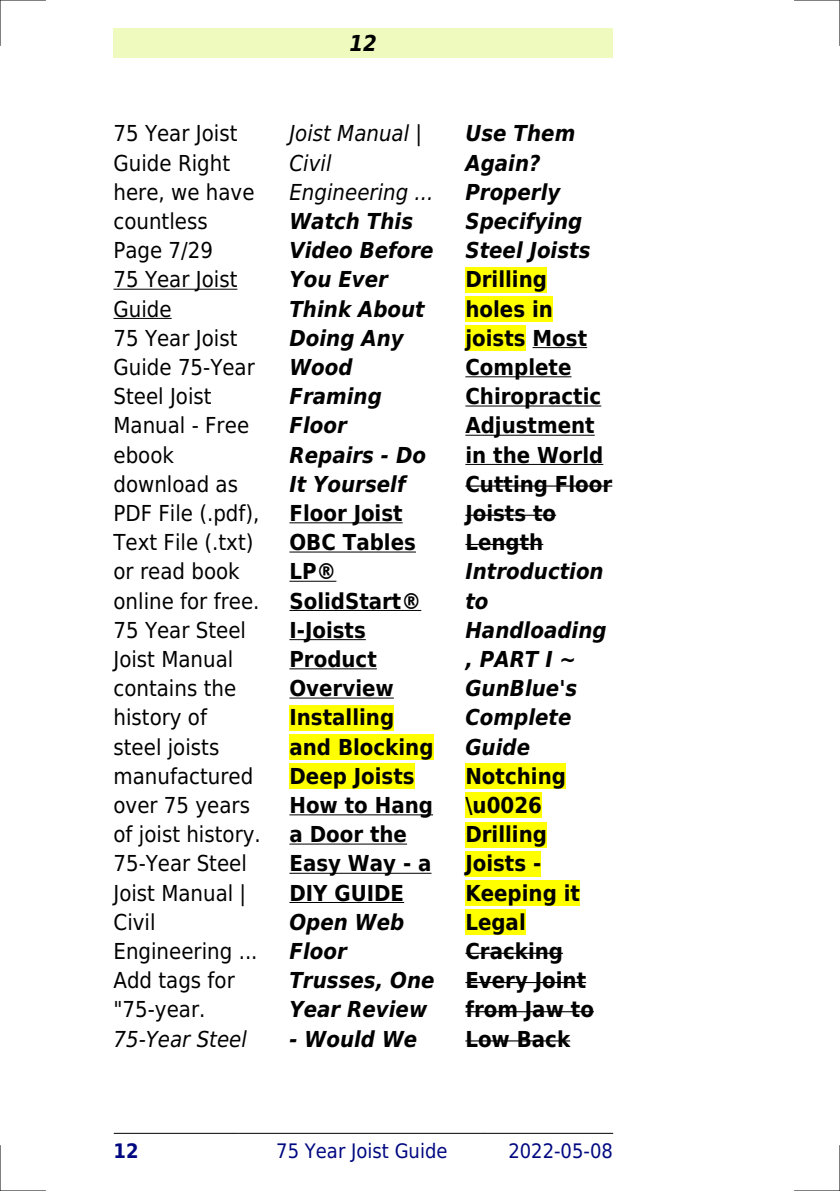
<style>
.page{position:relative;width:840px;height:1191px;background:#fff}
.page>*{position:absolute;margin:0;border:0;box-sizing:border-box;transform-origin:0 0}
.t1{font:22px/29.2px "DejaVu Sans Condensed";color:#000}
.t2{font:700 22px/29.2px "DejaVu Sans Condensed";color:#000}
.t3{font:italic 700 22px/29.2px "DejaVu Sans Condensed";color:#000}
.t4{font:italic 22px/29.2px "DejaVu Sans Condensed";color:#000}
.t5{font:20px "DejaVu Sans Condensed";color:#000880}
.t6{font:700 20px "DejaVu Sans Condensed";color:#000880}
</style>
<div class="page">
<div style="left:113px;top:28px;width:499px;height:30px;background:#effbbe"></div>
<hr style="left:114px;top:1133px;width:125px;height:1px;background:#000">
<hr style="left:239px;top:1133px;width:245px;height:1px;background:#000">
<hr style="left:484px;top:1133px;width:128px;height:1px;background:#000">
<hr style="left:113px;top:289px;width:124px;height:1px;background:#000">
<hr style="left:113px;top:318px;width:59px;height:1px;background:#000">
<hr style="left:289px;top:522px;width:113px;height:1px;background:#000">
<hr style="left:289px;top:551px;width:126px;height:1px;background:#000">
<hr style="left:289px;top:581px;width:47px;height:1px;background:#000">
<hr style="left:289px;top:610px;width:132px;height:1px;background:#000">
<hr style="left:289px;top:639px;width:76px;height:1px;background:#000">
<hr style="left:289px;top:668px;width:87px;height:1px;background:#000">
<hr style="left:289px;top:697px;width:104px;height:1px;background:#000">
<div style="left:289px;top:705px;width:105px;height:25px;background:#ff0"></div>
<div style="left:289px;top:734px;width:144px;height:26px;background:#ff0"></div>
<div style="left:289px;top:763px;width:125px;height:26px;background:#ff0"></div>
<hr style="left:289px;top:814px;width:144px;height:1px;background:#000">
<hr style="left:289px;top:843px;width:118px;height:1px;background:#000">
<hr style="left:289px;top:872px;width:142px;height:1px;background:#000">
<hr style="left:289px;top:902px;width:115px;height:1px;background:#000">
<div style="left:465px;top:267px;width:81px;height:25px;background:#ff0"></div>
<div style="left:465px;top:296px;width:87px;height:26px;background:#ff0"></div>
<div style="left:465px;top:325px;width:60px;height:26px;background:#ff0"></div>
<hr style="left:532px;top:347px;width:55px;height:1px;background:#000">
<hr style="left:465px;top:376px;width:106px;height:1px;background:#000">
<hr style="left:465px;top:405px;width:136px;height:1px;background:#000">
<hr style="left:465px;top:435px;width:129px;height:1px;background:#000">
<hr style="left:465px;top:464px;width:138px;height:1px;background:#000">
<hr style="left:465px;top:485px;width:147px;height:1px;background:#000">
<hr style="left:465px;top:515px;width:91px;height:1px;background:#000">
<hr style="left:465px;top:544px;width:78px;height:1px;background:#000">
<div style="left:465px;top:763px;width:100px;height:26px;background:#ff0"></div>
<div style="left:465px;top:792px;width:76px;height:26px;background:#ff0"></div>
<div style="left:465px;top:821px;width:81px;height:26px;background:#ff0"></div>
<div style="left:465px;top:851px;width:76px;height:25px;background:#ff0"></div>
<div style="left:465px;top:880px;width:114px;height:25px;background:#ff0"></div>
<div style="left:465px;top:909px;width:60px;height:26px;background:#ff0"></div>
<hr style="left:465px;top:952px;width:97px;height:2px;background:#000">
<hr style="left:465px;top:982px;width:121px;height:1px;background:#000">
<hr style="left:465px;top:1011px;width:128px;height:1px;background:#000">
<hr style="left:465px;top:1040px;width:105px;height:1px;background:#000">
<hr style="left:0;top:0;width:45px;height:1px;background:#000">
<hr style="left:794px;top:0;width:45px;height:1px;background:#000">
<hr style="left:0;top:1190px;width:45px;height:1px;background:#000">
<hr style="left:794px;top:1190px;width:45px;height:1px;background:#000">
<hr style="left:0;top:0;width:1px;height:45px;background:#000">
<hr style="left:0;top:1145px;width:1px;height:46px;background:#000">
<hr style="left:839px;top:0;width:1px;height:45px;background:#000">
<hr style="left:839px;top:1145px;width:1px;height:46px;background:#000">
<p class="t3" style="left:349px;top:28px;width:29px">12</p>
<p class="t1" style="left:113px;top:119px;width:149px">75 Year Joist<br>Guide Right here, we have countless<br>Page 7/29<br>75 Year Joist<br>Guide<br>75 Year Joist<br>Guide 75-Year<br>Steel Joist<br>Manual - Free ebook download as<br>PDF File (.pdf),<br>Text File (.txt) or read book online for free.<br>75 Year Steel<br>Joist Manual contains the history of<br>steel joists manufactured over 75 years of joist history.<br>75-Year Steel<br>Joist Manual |<br>Civil<br>Engineering ...<br>Add tags for "75-year.</p>
<p class="t4" style="left:113px;top:1024px;width:135px">75-Year Steel</p>
<p class="t4" style="left:289px;top:119px;width:145px">Joist Manual |<br>Civil<br>Engineering ...</p>
<p class="t3" style="left:289px;top:207px;width:146px">Watch This<br>Video Before<br>You Ever<br>Think About<br>Doing Any<br>Wood<br>Framing<br>Floor<br>Repairs - Do<br>It Yourself</p>
<p class="t2" style="left:289px;top:499px;width:145px">Floor Joist<br>OBC Tables<br>LP®<br>SolidStart®<br>I-Joists<br>Product<br>Overview<br>Installing and Blocking<br>Deep Joists<br>How to Hang a Door the<br>Easy Way - a<br>DIY GUIDE</p>
<p class="t3" style="left:289px;top:907px;width:146px">Open Web<br>Floor<br>Trusses, One<br>Year Review</p>
<p class="t3" style="left:289px;top:1024px;width:129px">- Would We</p>
<p class="t3" style="left:465px;top:119px;width:126px">Use Them<br>Again?<br>Properly<br>Specifying<br>Steel Joists</p>
<p class="t2" style="left:465px;top:265px;width:148px">Drilling holes in joists Most<br>Complete<br>Chiropractic<br>Adjustment in the World<br>Cutting Floor<br>Joists to<br>Length</p>
<p class="t3" style="left:465px;top:557px;width:143px">Introduction to<br>Handloading , PART I ~<br>GunBlue's<br>Complete<br>Guide</p>
<p class="t2" style="left:465px;top:761px;width:130px">Notching \u0026<br>Drilling<br>Joists -<br>Keeping it<br>Legal<br>Cracking<br>Every Joint from Jaw to<br>Low Back</p>
<p class="t6" style="left:113px;top:1139px;width:27px">12</p>
<p class="t5" style="left:276px;top:1139px;width:173px">75 Year Joist Guide</p>
<p class="t5" style="left:508px;top:1139px;width:106px">2022-05-08</p>
</div>
